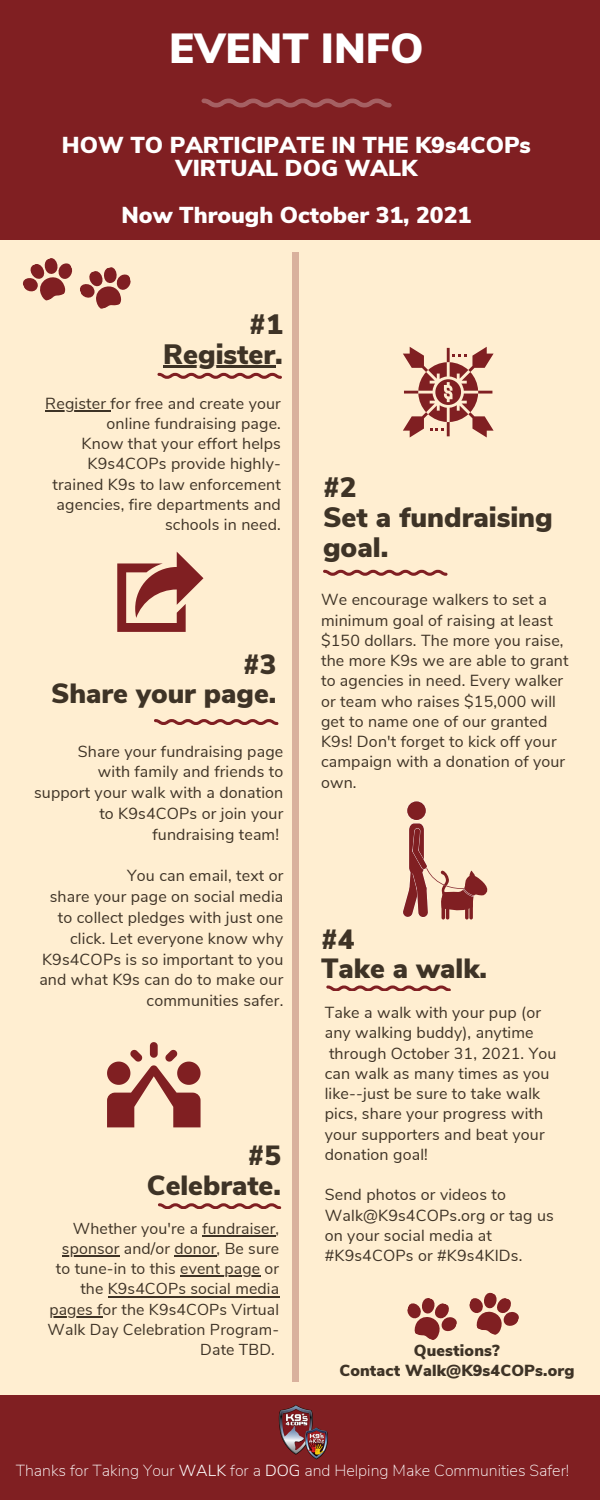
<style>
.page{position:relative;width:600px;height:1500px;background:#ffeed1}
.page>*{position:absolute;margin:0;border:0;box-sizing:border-box;transform-origin:0 0}
.t1{font:900 42px "Nunito Sans";color:#fff}
.t2{font:900 28px/30px "Nunito Sans";color:#3e3326}
.t3{font:900 27.8px "Nunito Sans";color:#3e3326}
.t4{font:900 27.7px "Nunito Sans";color:#3e3326}
.t5{font:900 23px/23.6px "Nunito Sans";color:#fff;text-align:center}
.t6{font:16px/20.2px "Nunito Sans";letter-spacing:.01em;color:#3e3326;text-align:right}
.t7{font:200 16px "Nunito Sans";color:#fff}
.t8{font:900 16px "Nunito Sans";letter-spacing:.01em;color:#3e3326}
.t9{font:15.8px/20.2px "Nunito Sans";letter-spacing:.01em;color:#3e3326;text-align:right}
.s1{font-weight:300}
</style>
<div class="page">
<div style="left:0;top:0;width:600px;height:240px;background:#801f22"></div>
<svg style="left:202px;top:99px;width:190px;height:8px"></svg>
<div style="left:0;top:1396px;width:600px;height:104px;background:#801f22"></div>
<img style="left:278px;top:1405px;width:50px;height:55px">
<svg style="left:323px;top:570px;width:125px;height:5px"></svg>
<svg style="left:403px;top:347px;width:91px;height:90px"></svg>
<div style="left:292px;top:252px;width:7px;height:1129px;background:#d9b19d"></div>
<hr style="left:163px;top:365px;width:112px;height:3px;background:#3e3326">
<svg style="left:157px;top:373px;width:125px;height:5px"></svg>
<svg style="left:22px;top:258px;width:109px;height:51px"></svg>
<hr style="left:45px;top:410px;width:66px;height:2px;background:#3e3326">
<svg style="left:154px;top:719px;width:124px;height:5px"></svg>
<svg style="left:117px;top:552px;width:86px;height:80px"></svg>
<svg style="left:326px;top:986px;width:125px;height:5px"></svg>
<svg style="left:403px;top:801px;width:85px;height:119px"></svg>
<svg style="left:158px;top:1203px;width:123px;height:6px"></svg>
<svg style="left:107px;top:1042px;width:94px;height:85px"></svg>
<hr style="left:202px;top:1235px;width:74px;height:2px;background:#3e3326">
<hr style="left:62px;top:1255px;width:58px;height:2px;background:#3e3326">
<hr style="left:175px;top:1255px;width:42px;height:2px;background:#3e3326">
<hr style="left:180px;top:1276px;width:80px;height:1px;background:#3e3326">
<hr style="left:108px;top:1296px;width:171px;height:1px;background:#3e3326">
<hr style="left:49px;top:1316px;width:54px;height:2px;background:#3e3326">
<svg style="left:407px;top:1292px;width:112px;height:48px"></svg>
<p class="t1" style="left:169px;top:21px;width:256px">EVENT INFO</p>
<p class="t5" style="left:62px;top:133px;width:470px">HOW TO PARTICIPATE IN THE K9s4COPs<br>VIRTUAL DOG WALK</p>
<p class="t5" style="left:122px;top:204px;width:351px">Now Through October 31, 2021</p>
<p class="t2" style="left:249px;top:310px;width:35px">#1</p>
<p class="t2" style="left:163px;top:340px;width:121px">Register.</p>
<p class="t6" style="left:45px;top:393px;width:237px">Register for free and create your online fundraising page.</p>
<p class="t6" style="left:52px;top:434px;width:230px">Know that your effort helps<br>K9s4COPs provide highly&shy;trained K9s to law enforcement agencies, fire departments and schools in need.</p>
<p class="t3" style="left:243px;top:646px;width:35px">#3</p>
<p class="t3" style="left:51px;top:675px;width:227px">Share your page.</p>
<p class="t6" style="left:78px;top:741px;width:207px;line-height:20.8px">Share your fundraising page with family and friends to</p>
<p class="t6" style="left:34px;top:783px;width:251px;line-height:20.8px">support your walk with a donation to K9s4COPs or join your fundraising team!</p>
<p class="t6" style="left:127px;top:866px;width:158px">You can email, text or</p>
<p class="t6" style="left:39px;top:887px;width:246px;line-height:20.8px">share your page on social media to collect pledges with just one click. Let everyone know why<br>K9s4COPs is so important to you and what K9s can do to make our communities safer.</p>
<p class="t4" style="left:248px;top:1137px;width:35px">#5</p>
<p class="t4" style="left:147px;top:1167px;width:136px">Celebrate.</p>
<p class="t9" style="left:48px;top:1218px;width:233px">Whether you're a fundraiser, sponsor and/or donor, Be sure to tune-in to this event page or the K9s4COPs social media pages for the K9s4COPs Virtual<br>Walk Day Celebration Program-<br>Date TBD.</p>
<p class="t2" style="left:323px;top:473px;width:35px">#2</p>
<p class="t2" style="left:323px;top:503px;width:231px">Set a fundraising goal.</p>
<p class="t6" style="left:321px;top:590px;width:249px;text-align:left">We encourage walkers to set a minimum goal of raising at least $150 dollars. The more you raise, the more K9s we are able to grant to agencies in need. Every walker or team who raises $15,000 will get to name one of our granted<br>K9s! Don't forget to kick off your campaign with a donation of your own.</p>
<p class="t3" style="left:321px;top:921px;width:35px">#4</p>
<p class="t3" style="left:321px;top:950px;width:167px">Take a walk.</p>
<p class="t6" style="left:325px;top:1003px;width:233px;text-align:left">Take a walk with your pup (or any walking buddy), anytime through October 31, 2021. You can walk as many times as you like--just be sure to take walk pics, share your progress with your supporters and beat your donation goal!</p>
<p class="t6" style="left:325px;top:1185px;width:231px;text-align:left">Send photos or videos to<br>Walk@K9s4COPs.org or tag us on your social media at #K9s4COPs or #K9s4KIDs.</p>
<p class="t8" style="left:414px;top:1340px;width:87px">Questions?</p>
<p class="t8" style="left:339px;top:1360px;width:237px">Contact Walk@K9s4COPs.org</p>
<p class="t7" style="left:16px;top:1460px;width:555px">Thanks for Taking Your <span class="s1">WALK</span> for a <span class="s1">DOG</span> and Helping Make Communities Safer!</p>
</div>
